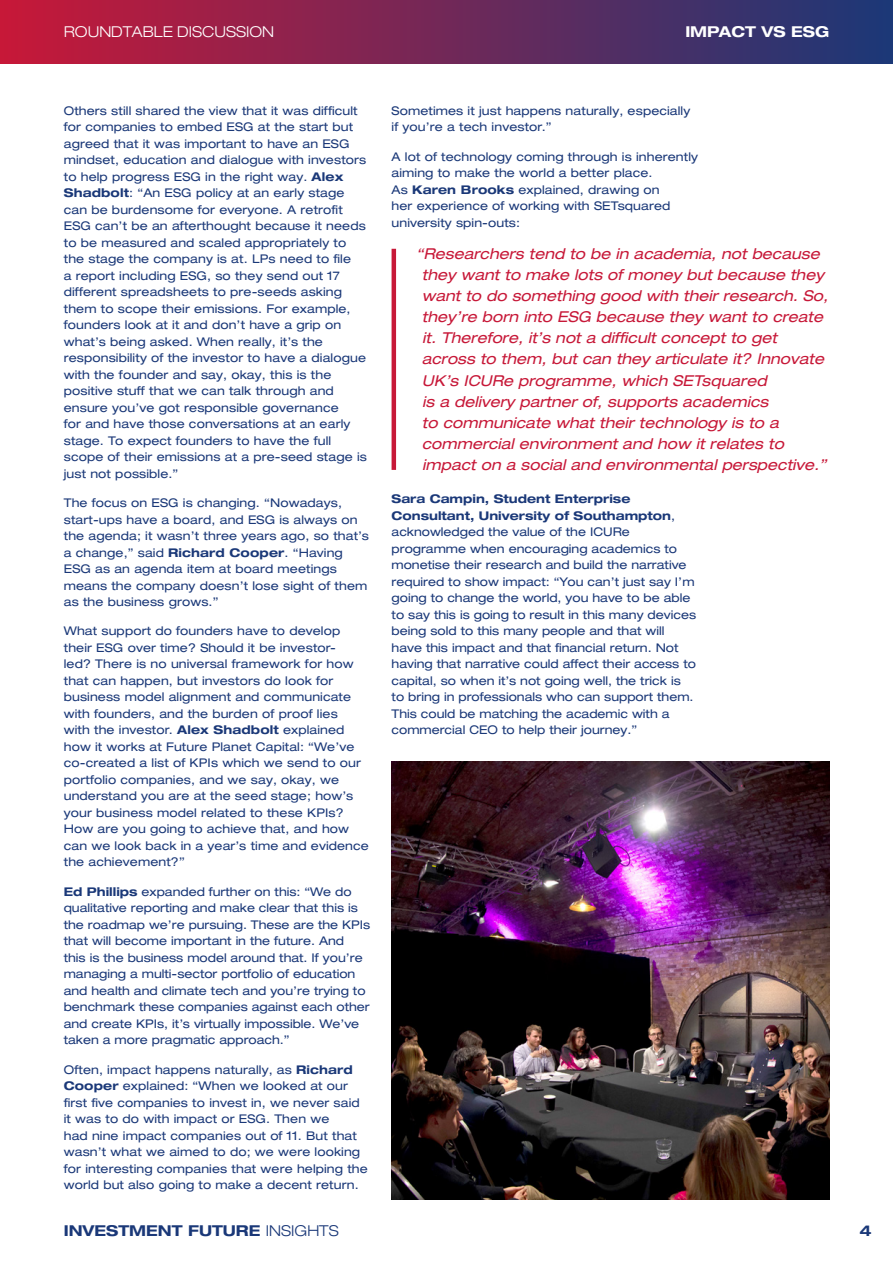
<style>
.page{position:relative;width:893px;height:1263px;background:#fff}
.page>*{position:absolute;margin:0;border:0;box-sizing:border-box;transform-origin:0 0}
.t1{font:italic expanded 15px/21px "Helvetica Neue LT Pro";color:#c71838}
.t2{font:700 expanded 15px "Helvetica Neue LT Pro";color:#1a3878}
.t3{font:300 expanded 15px "Helvetica Neue LT Pro";color:#fff}
.t4{font:700 expanded 15px "Helvetica Neue LT Pro";color:#fff}
.t5{font:expanded 12px/16.5px "Helvetica Neue LT Pro";letter-spacing:.01em;color:#1a3878}
.s1{font-weight:700}
.s2{font-weight:300}
</style>
<div class="page">
<div style="left:0;top:0;width:893px;height:64px;background:linear-gradient(to right,#c71838,#1b3877)"></div>
<img style="left:392px;top:761px;width:437px;height:438px">
<hr style="left:392px;top:249px;width:4px;height:221px;background:#c71838">
<p class="t3" style="left:64px;top:23px;width:212px">ROUNDTABLE DISCUSSION</p>
<p class="t4" style="left:685px;top:22px;width:145px">IMPACT VS ESG</p>
<p class="t5" style="left:64px;top:102px;width:305px">Others still shared the view that it was difficult for companies to embed ESG at the start but agreed that it was important to have an ESG mindset, education and dialogue with investors to help progress ESG in the right way. <span class="s1">Alex Shadbolt</span>: “An ESG policy at an early stage can be burdensome for everyone. A retrofit ESG can’t be an afterthought because it needs to be measured and scaled appropriately to the stage the company is at. LPs need to file<br>a report including ESG, so they send out 17 different spreadsheets to pre-seeds asking them to scope their emissions. For example, founders look at it and don’t have a grip on what’s being asked. When really, it’s the responsibility of the investor to have a dialogue with the founder and say, okay, this is the positive stuff that we can talk through and ensure you’ve got responsible governance<br>for and have those conversations at an early stage. To expect founders to have the full scope of their emissions at a pre-seed stage is just not possible.”</p>
<p class="t5" style="left:64px;top:494px;width:307px">The focus on ESG is changing. “Nowadays, start-ups have a board, and ESG is always on the agenda; it wasn’t three years ago, so that’s a change,” said <span class="s1">Richard Cooper</span>. “Having ESG as an agenda item at board meetings means the company doesn’t lose sight of them as the business grows.”</p>
<p class="t5" style="left:64px;top:623px;width:307px">What support do founders have to develop their ESG over time? Should it be investor-<br>led? There is no universal framework for how that can happen, but investors do look for business model alignment and communicate with founders, and the burden of proof lies<br>with the investor. <span class="s1">Alex Shadbolt</span> explained how it works at Future Planet Capital: “We’ve co-created a list of KPIs which we send to our portfolio companies, and we say, okay, we understand you are at the seed stage; how’s your business model related to these KPIs?<br>How are you going to achieve that, and how can we look back in a year’s time and evidence the achievement?”</p>
<p class="t5" style="left:64px;top:883px;width:308px"><span class="s1">Ed Phillips</span> expanded further on this: “We do qualitative reporting and make clear that this is the roadmap we’re pursuing. These are the KPIs that will become important in the future. And<br>this is the business model around that. If you’re managing a multi-sector portfolio of education and health and climate tech and you’re trying to benchmark these companies against each other and create KPIs, it’s virtually impossible. We’ve taken a more pragmatic approach.”</p>
<p class="t5" style="left:64px;top:1061px;width:306px">Often, impact happens naturally, as <span class="s1">Richard Cooper</span> explained: “When we looked at our first five companies to invest in, we never said it was to do with impact or ESG. Then we<br>had nine impact companies out of 11. But that wasn’t what we aimed to do; we were looking for interesting companies that were helping the world but also going to make a decent return.</p>
<p class="t2" style="left:64px;top:1221px;width:276px">INVESTMENT FUTURE <span class="s2">INSIGHTS</span></p>
<p class="t5" style="left:392px;top:102px;width:300px">Sometimes it just happens naturally, especially if you’re a tech investor.”</p>
<p class="t5" style="left:392px;top:148px;width:308px">A lot of technology coming through is inherently aiming to make the world a better place.<br>As <span class="s1">Karen Brooks</span> explained, drawing on<br>her experience of working with SETsquared university spin-outs:</p>
<p class="t1" style="left:422px;top:243px;width:412px;text-indent:-5px">“Researchers tend to be in academia, not because they want to make lots of money but because they want to do something good with their research. So, they ’re born into ESG because they want to create it. Therefore, it’s not a difficult concept to get across to them, but can they articulate it? Innovate UK’s ICURe programme, which SETsquared<br>is a delivery partner of, supports academics<br>to communicate what their technology is to a commercial environment and how it relates to impact on a social and environmental perspective.”</p>
<p class="t5" style="left:392px;top:491px;width:306px"><span class="s1">Sara Campin, Student Enterprise Consultant, University of Southampton</span>, acknowledged the value of the ICURe programme when encouraging academics to monetise their research and build the narrative required to show impact: “You can’t just say I’m going to change the world, you have to be able to say this is going to result in this many devices being sold to this many people and that will have this impact and that financial return. Not having that narrative could affect their access to capital, so when it’s not going well, the trick is to bring in professionals who can support them.<br>This could be matching the academic with a commercial CEO to help their journey.”</p>
<p class="t2" style="left:859px;top:1221px;width:14px">4</p>
</div>
